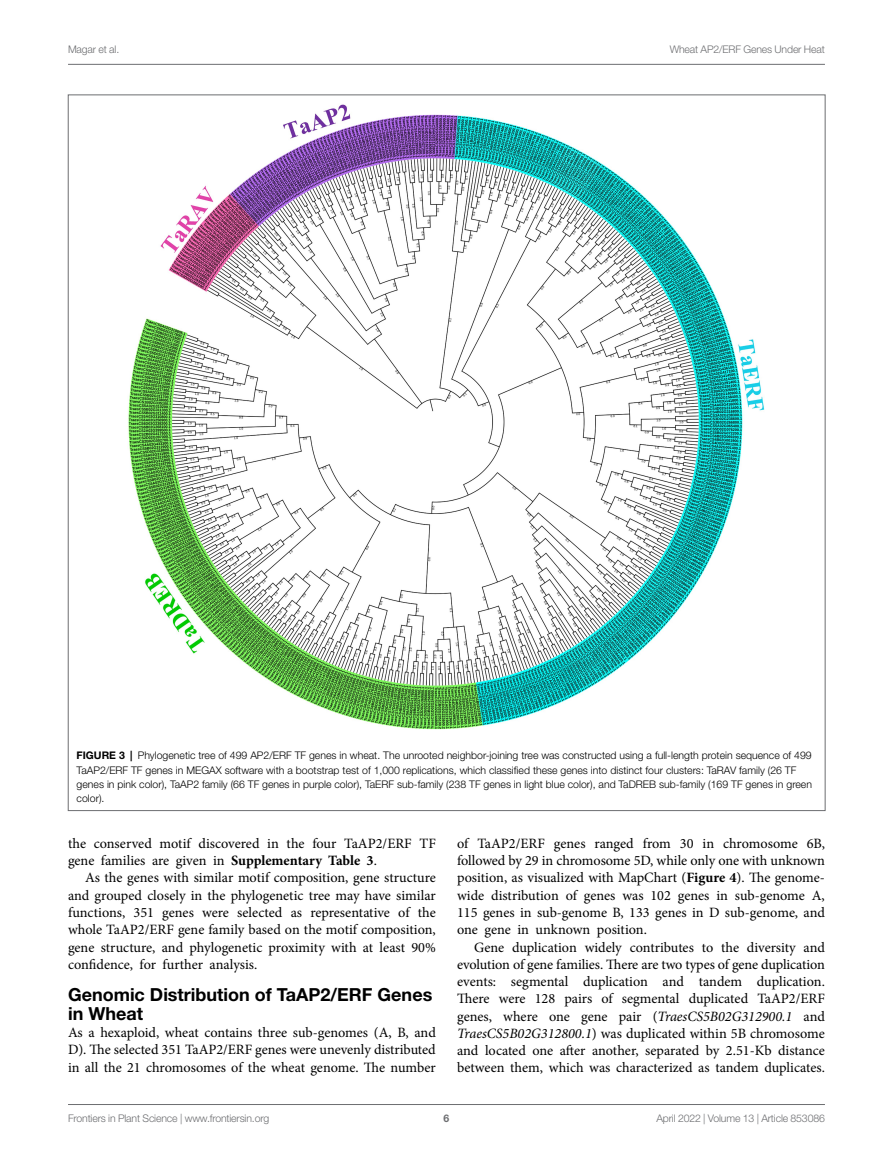
<style>
.page{position:relative;width:893px;height:1170px;background:#fff}
.page>*{position:absolute;margin:0;border:0;box-sizing:border-box;transform-origin:0 0}
.HEAD_2{font:700 18px/18.8px "Helvetica Neue LT Std";color:#000}
.TEXT{font:14.25px/17.2px "Minion Pro";color:#000;text-align:justify}
.TEXT_FLUSH{font:14.25px/17.2px "Minion Pro";letter-spacing:-.005em;color:#000;text-align:justify}
.FIG_LEG{font:300 10.5px/14.2px "Helvetica Neue LT Std";color:#000}
.t1{font:300 10.5px "Helvetica Neue LT Std";letter-spacing:-.015em;color:#6d6e71}
.t2{font:700 10.5px "Helvetica Neue LT Std";color:#6d6e71}
.s1{font-weight:700}
.s2{font-style:italic}
</style>
<div class="page">
<hr style="left:68px;top:64px;width:757px;height:1px;background:#6d6e71">
<hr style="left:68px;top:1104px;width:757px;height:1px;background:#6d6e71">
<img style="left:128px;top:104px;width:637px;height:626px">
<p class="t1" style="left:68px;top:42px;width:53px">Magar et al.</p>
<p class="t1" style="left:670px;top:42px;width:157px">Wheat AP2/ERF Genes Under Heat</p>
<p class="FIG_LEG" style="left:77px;top:748px;width:737px"><span class="s1">FIGURE 3 |</span> Phylogenetic tree of 499 AP2/ERF TF genes in wheat. The unrooted neighbor-joining tree was constructed using a full-length protein sequence of 499<br>TaAP2/ERF TF genes in MEGAX software with a bootstrap test of 1,000 replications, which classified these genes into distinct four clusters: TaRAV family (26 TF genes in pink color), TaAP2 family (66 TF genes in purple color), TaERF sub-family (238 TF genes in light blue color), and TaDREB sub-family (169 TF genes in green color).</p>
<p class="TEXT" style="left:68px;top:834px;width:369px">the conserved motif discovered in the four TaAP2/ERF TF gene families are given in <span class="s1">Supplementary Table 3</span>.</p>
<p class="TEXT" style="left:68px;top:869px;width:369px;text-indent:17px">As the genes with similar motif composition, gene structure and grouped closely in the phylogenetic tree may have similar functions, 351 genes were selected as representative of the whole TaAP2/ERF gene family based on the motif composition, gene structure, and phylogenetic proximity with at least 90% confidence, for further analysis.</p>
<p class="HEAD_2" style="left:68px;top:984px;width:366px">Genomic Distribution of TaAP2/ERF Genes in Wheat</p>
<p class="TEXT_FLUSH" style="left:68px;top:1023px;width:369px">As a hexaploid, wheat contains three sub-genomes (A, B, and D). The selected 351 TaAP2/ERF genes were unevenly distributed in all the 21 chromosomes of the wheat genome. The number</p>
<p class="TEXT_FLUSH" style="left:457px;top:834px;width:369px">of TaAP2/ERF genes ranged from 30 in chromosome 6B, followed by 29 in chromosome 5D, while only one with unknown position, as visualized with MapChart (<span class="s1">Figure 4</span>). The genome&shy;wide distribution of genes was 102 genes in sub-genome A, 115 genes in sub-genome B, 133 genes in D sub-genome, and one gene in unknown position.</p>
<p class="TEXT" style="left:457px;top:938px;width:369px;text-indent:17px">Gene duplication widely contributes to the diversity and evolution of gene families. There are two types of gene duplication events: segmental duplication and tandem duplication.<br>There were 128 pairs of segmental duplicated TaAP2/ERF genes, where one gene pair (<span class="s2">TraesCS5B02G312900.1</span> and <span class="s2">TraesCS5B02G312800.1</span>) was duplicated within 5B chromosome and located one after another, separated by 2.51-Kb distance between them, which was characterized as tandem duplicates.</p>
<p class="t1" style="left:68px;top:1111px;width:203px">Frontiers in Plant Science | www.frontiersin.org</p>
<p class="t2" style="left:444px;top:1111px;width:7px">6</p>
<p class="t1" style="left:656px;top:1111px;width:170px">April 2022 | Volume 13 | Article 853086</p>
</div>
